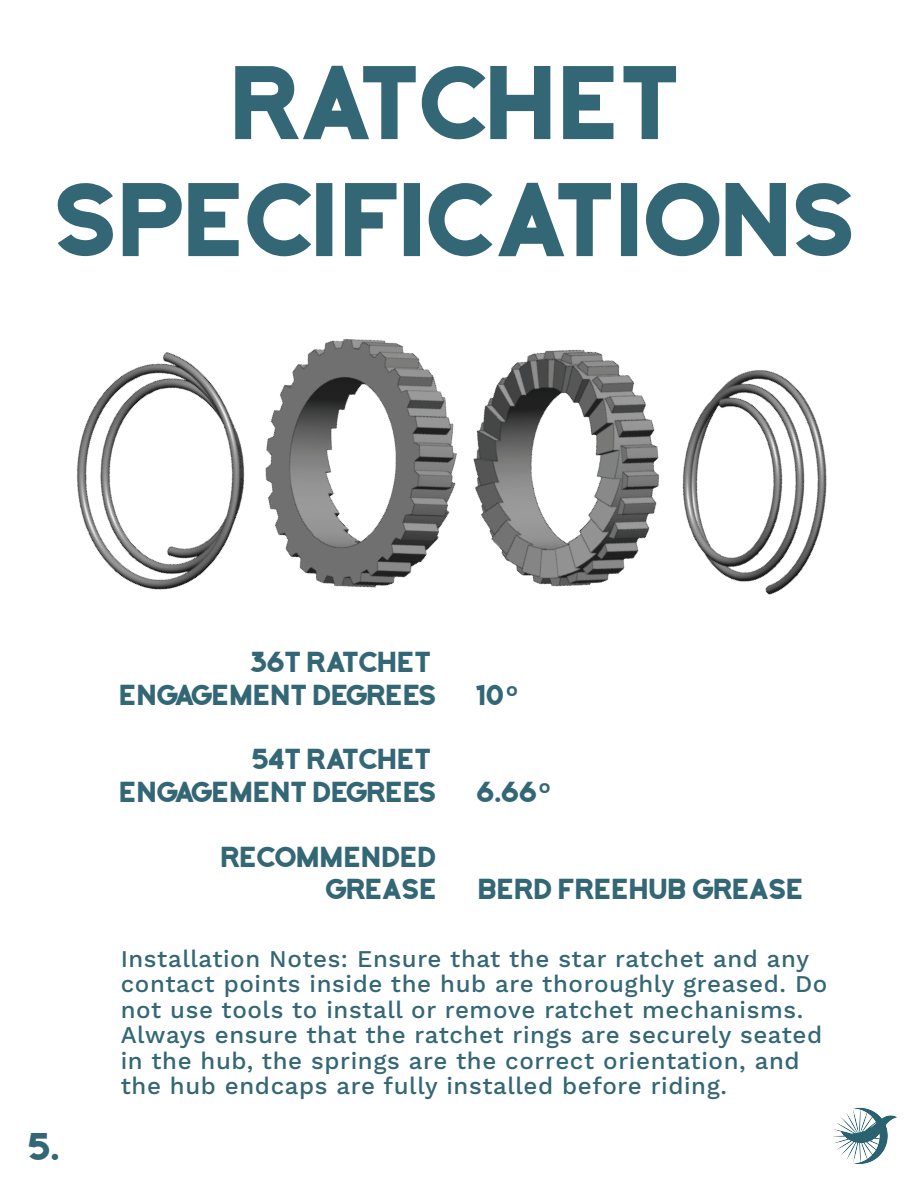
<style>
.page{position:relative;width:918px;height:1188px;background:#fff}
.page>*{position:absolute;margin:0;border:0;box-sizing:border-box;transform-origin:0 0}
.t1{font:900 97.5px/117px "Falco";color:#346775;text-align:center}
.t2{font:900 36px "Falco";color:#346775}
.t3{font:900 27px/32.4px "Falco";color:#346775;text-align:right}
.t4{font:500 24px/25.5px "Work Sans";letter-spacing:.025em;color:#346775}
.s1{font-family:"Cascadia Code";font-weight:400}
</style>
<div class="page">
<img style="left:76px;top:339px;width:751px;height:256px">
<img style="left:833px;top:1107px;width:64px;height:57px">
<h1 class="t1" style="left:53px;top:44px;width:804px">RATCHET<br>SPECIFICATIONS</h1>
<p class="t3" style="left:119px;top:646px;width:319px">36T RATCHET<br>ENGAGEMENT DEGREES</p>
<p class="t3" style="left:119px;top:743px;width:319px">54T RATCHET<br>ENGAGEMENT DEGREES</p>
<p class="t3" style="left:221px;top:840px;width:217px">RECOMMENDED<br>GREASE</p>
<p class="t3" style="left:476px;top:678px;width:45px">10<span class="s1">°</span></p>
<p class="t3" style="left:477px;top:776px;width:78px">6.66<span class="s1">°</span></p>
<p class="t3" style="left:478px;top:873px;width:327px">BERD FREEHUB GREASE</p>
<h2 class="t2" style="left:28px;top:1129px;width:34px">5.</h2>
<p class="t4" style="left:121px;top:947px;width:708px">Installation Notes: Ensure that the star ratchet and any contact points inside the hub are thoroughly greased. Do not use tools to install or remove ratchet mechanisms.<br>Always ensure that the ratchet rings are securely seated in the hub, the springs are the correct orientation, and the hub endcaps are fully installed before riding.</p>
</div>
